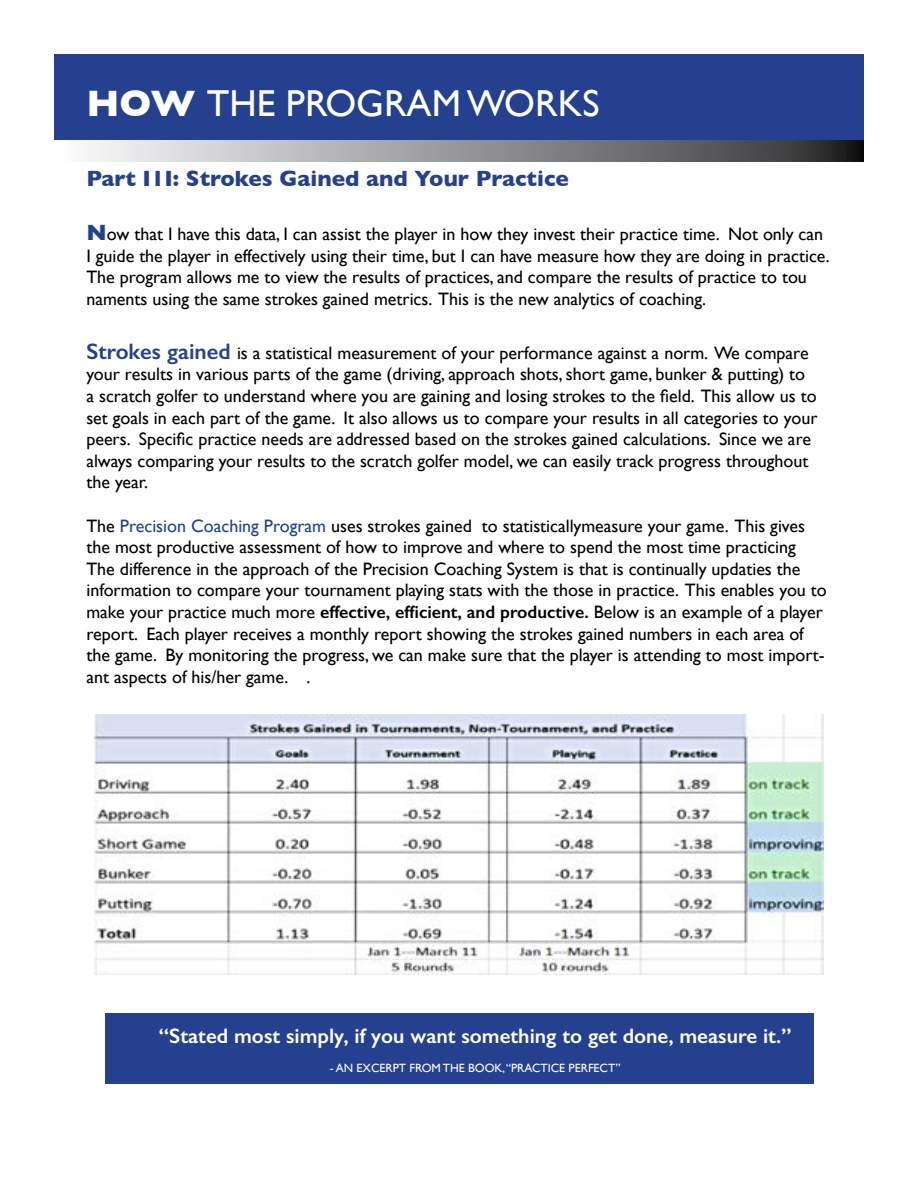
<style>
.page{position:relative;width:918px;height:1188px;background:#fff}
.page>*{position:absolute;margin:0;border:0;box-sizing:border-box;transform-origin:0 0}
.t1{font:37.5px "Gill Sans";color:#fff}
.t2{font:700 22.5px "Gill Sans";color:#25408f}
.t3{font:600 21px "Gill Sans";color:#fff}
.t4{font:18px/21.6px "Gill Sans";color:#000}
.t5{font:12px "Gill Sans";color:#fff}
.s1{font-weight:700}
.s2{font-weight:700;font-size:22.5px;color:#25408f}
.s3{font-weight:600;font-size:22.5px;color:#25408f}
.s4{color:#25408f}
.s5{font-weight:600}
</style>
<div class="page">
<div style="left:54px;top:54px;width:810px;height:86px;background:#25408f"></div>
<svg style="left:89px;top:140px;width:775px;height:22px;background:#8f9193"></svg>
<div style="left:105px;top:1014px;width:708px;height:70px;background:#25408f"></div>
<img style="left:94px;top:714px;width:730px;height:261px">
<h1 class="t1" style="left:86px;top:81px;width:515px"><span class="s1">HOW</span> THE PROGRAM WORKS</h1>
<p class="t2" style="left:86px;top:161px;width:484px">Part I1I: Strokes Gained and Your Practice</p>
<p class="t4" style="left:86px;top:223px;width:745px"><span class="s2">N</span>ow that I have this data, I can assist the player in how they invest their practice time. Not only can I guide the player in effectively using their time, but I can have measure how they are doing in practice.<br>The program allows me to view the results of practices, and compare the results of practice to tou naments using the same strokes gained metrics. This is the new analytics of coaching.</p>
<p class="t4" style="left:86px;top:342px;width:733px"><span class="s3">Strokes gained</span> is a statistical measurement of your performance against a norm. We compare your results in various parts of the game (driving, approach shots, short game, bunker &amp; putting) to<br>a scratch golfer to understand where you are gaining and losing strokes to the field. This allow us to set goals in each part of the game. It also allows us to compare your results in all categories to your peers. Specific practice needs are addressed based on the strokes gained calculations. Since we are always comparing your results to the scratch golfer model, we can easily track progress throughout the year.</p>
<p class="t4" style="left:86px;top:515px;width:742px">The <span class="s4">Precision Coaching Program</span> uses strokes gained to statisticallymeasure your game. This gives the most productive assessment of how to improve and where to spend the most time practicing The difference in the approach of the Precision Coaching System is that is continually updaties the information to compare your tournament playing stats with the those in practice. This enables you to make your practice much more <span class="s5">effective, efficient, and productive.</span> Below is an example of a player report. Each player receives a monthly report showing the strokes gained numbers in each area of the game. By monitoring the progress, we can make sure that the player is attending to most import&shy;ant aspects of his/her game. .</p>
<p class="t3" style="left:159px;top:1023px;width:634px">“Stated most simply, if you want something to get done, measure it.”</p>
<p class="t5" style="left:330px;top:1061px;width:292px">- AN EXCERPT FROM THE BOOK, “PRACTICE PERFECT”</p>
</div>
